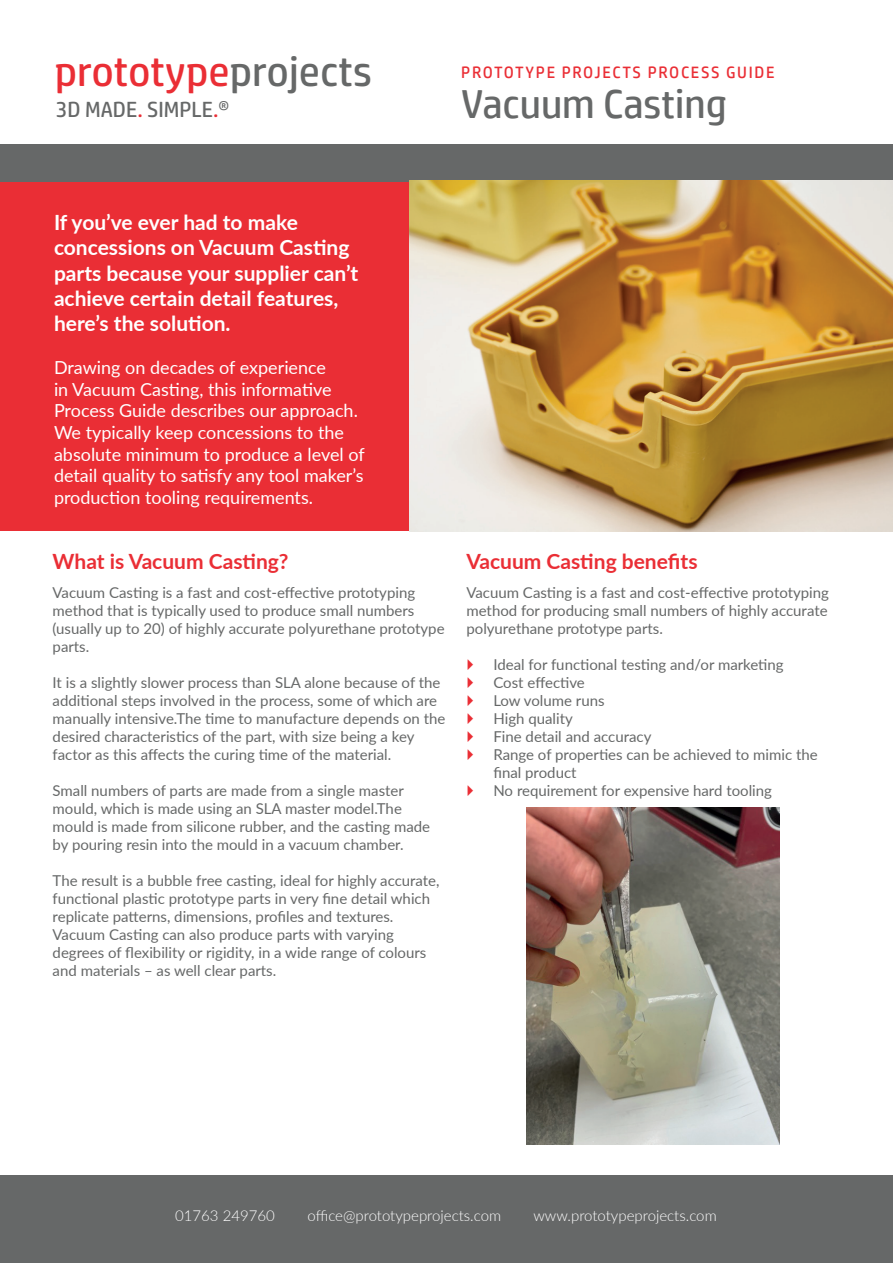
<style>
.page{position:relative;width:893px;height:1263px;background:#fff}
.page>*{position:absolute;margin:0;border:0;box-sizing:border-box;transform-origin:0 0}
.t1{font:42.9px "HP Simplified";color:#ea2e35}
.t2{font:40.5px "HP Simplified";color:#666868}
.t3{font:21.9px "HP Simplified";color:#666868}
.t4{font:700 21px/25.2px "Lato";color:#fff}
.t5{font:700 21px "Lato";color:#ea2e35}
.t6{font:18px/21.6px "Lato";color:#fff}
.t7{font:16.5px "HP Simplified";letter-spacing:.1em;color:#ea2e35}
.t8{font:15px/18px "Lato";color:#666868}
.t9{font:300 15px "Lato";color:#fff}
.s1{color:#666868}
.s2{color:#ea2e35}
</style>
<div class="page">
<div style="left:0;top:181px;width:410px;height:350px;background:#ea2e35"></div>
<div style="left:0;top:1175px;width:893px;height:88px;background:#666868"></div>
<div style="left:0;top:144px;width:893px;height:38px;background:#666868"></div>
<img style="left:410px;top:181px;width:483px;height:350px">
<img style="left:526px;top:807px;width:253px;height:337px">
<h1 class="t1" style="left:55px;top:46px;width:319px">prototype<span class="s1">projects</span></h1>
<p class="t7" style="left:461px;top:62px;width:315px">PROTOTYPE PROJECTS PROCESS GUIDE</p>
<h3 class="t3" style="left:56px;top:97px;width:175px">3D MADE<span class="s2">.</span> SIMPLE<span class="s2">.</span>®</h3>
<h2 class="t2" style="left:461px;top:81px;width:267px">Vacuum Casting</h2>
<h3 class="t4" style="left:54px;top:209px;width:306px">If you’ve ever had to make concessions on Vacuum Casting parts because your supplier can’t achieve certain detail features, here’s the solution.</h3>
<p class="t6" style="left:54px;top:356px;width:312px">Drawing on decades of experience<br>in Vacuum Casting, this informative Process Guide describes our approach.<br>We typically keep concessions to the absolute minimum to produce a level of detail quality to satisfy any tool maker’s production tooling requirements.</p>
<h3 class="t5" style="left:53px;top:546px;width:238px">What is Vacuum Casting?</h3>
<p class="t8" style="left:53px;top:583px;width:393px">Vacuum Casting is a fast and cost-effective prototyping method that is typically used to produce small numbers (usually up to 20) of highly accurate polyurethane prototype parts.</p>
<p class="t8" style="left:53px;top:673px;width:394px">It is a slightly slower process than SLA alone because of the additional steps involved in the process, some of which are manually intensive.The time to manufacture depends on the desired characteristics of the part, with size being a key factor as this affects the curing time of the material.</p>
<p class="t8" style="left:53px;top:781px;width:379px">Small numbers of parts are made from a single master mould, which is made using an SLA master model.The mould is made from silicone rubber, and the casting made by pouring resin into the mould in a vacuum chamber.</p>
<p class="t8" style="left:53px;top:871px;width:389px">The result is a bubble free casting, ideal for highly accurate, functional plastic prototype parts in very fine detail which replicate patterns, dimensions, profiles and textures.<br>Vacuum Casting can also produce parts with varying degrees of flexibility or rigidity, in a wide range of colours and materials – as well clear parts.</p>
<h3 class="t5" style="left:466px;top:546px;width:233px">Vacuum Casting benefits</h3>
<p class="t8" style="left:466px;top:583px;width:364px;text-align:justify">Vacuum Casting is a fast and cost-effective prototyping method for producing small numbers of highly accurate polyurethane prototype parts.</p>
<p class="t8" style="left:493px;top:655px;width:326px">Ideal for functional testing and/or marketing<br>Cost effective<br>Low volume runs<br>High quality<br>Fine detail and accuracy<br>Range of properties can be achieved to mimic the final product<br>No requirement for expensive hard tooling</p>
<p class="t9" style="left:175px;top:1205px;width:101px">01763 249760</p>
<p class="t9" style="left:307px;top:1205px;width:195px">office@prototypeprojects.com</p>
<p class="t9" style="left:533px;top:1205px;width:185px">www.prototypeprojects.com</p>
</div>
